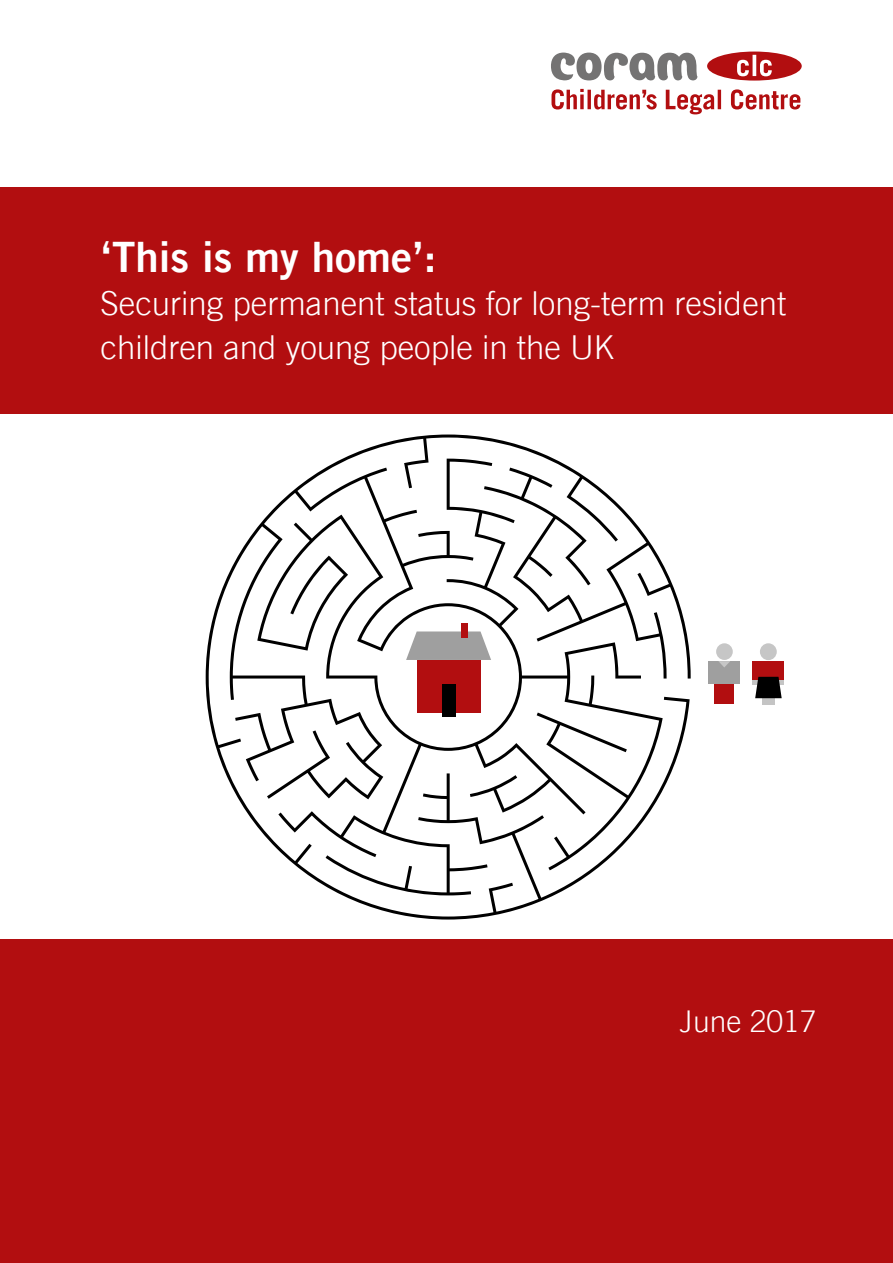
<style>
.page{position:relative;width:893px;height:1263px;background:#fff}
.page>*{position:absolute;margin:0;border:0;box-sizing:border-box;transform-origin:0 0}
.t1{font:42px "Trade Gothic Bold Two";color:#fff}
.t2{font:italic 300 33px/43.5px "Trade Gothic";color:#fff}
.t3{font:italic 300 30px "Trade Gothic";color:#fff}
</style>
<div class="page">
<svg style="left:206px;top:434px;width:485px;height:485px"></svg>
<div style="left:714px;top:676px;width:20px;height:28px;background:#b20e10"></div>
<svg style="left:762px;top:698px;width:12px;height:7px"></svg>
<div style="left:752px;top:661px;width:32px;height:23px;background:#b20e10"></div>
<div style="left:760px;top:643px;width:17px;height:17px;background:#c6c6c6;border-radius:50%"></div>
<svg style="left:752px;top:677px;width:32px;height:21px"></svg>
<div style="left:709px;top:661px;width:31px;height:23px;background:#9f9f9f"></div>
<div style="left:716px;top:643px;width:17px;height:17px;background:#c6c6c6;border-radius:50%"></div>
<svg style="left:719px;top:661px;width:11px;height:6px"></svg>
<div style="left:0;top:940px;width:893px;height:323px;background:#b20e10"></div>
<div style="left:0;top:187px;width:893px;height:227px;background:#b20e10"></div>
<svg style="left:551px;top:53px;width:146px;height:28px"></svg>
<div style="left:707px;top:52px;width:95px;height:29px;background:#b20e10;border-radius:50%"></div>
<svg style="left:737px;top:55px;width:35px;height:21px"></svg>
<svg style="left:551px;top:89px;width:249px;height:25px"></svg>
<div style="left:417px;top:660px;width:63px;height:52px;background:#b20e10"></div>
<div style="left:442px;top:685px;width:13px;height:32px;background:#000"></div>
<svg style="left:406px;top:631px;width:85px;height:29px;background:#acacac"></svg>
<div style="left:461px;top:623px;width:7px;height:15px;background:#b20e10"></div>
<p class="t1" style="left:101px;top:231px;width:337px">‘This is my home’:</p>
<p class="t2" style="left:101px;top:281px;width:687px">Securing permanent status for long-term resident children and young people in the UK</p>
<p class="t3" style="left:680px;top:1004px;width:138px">June 2017</p>
</div>
